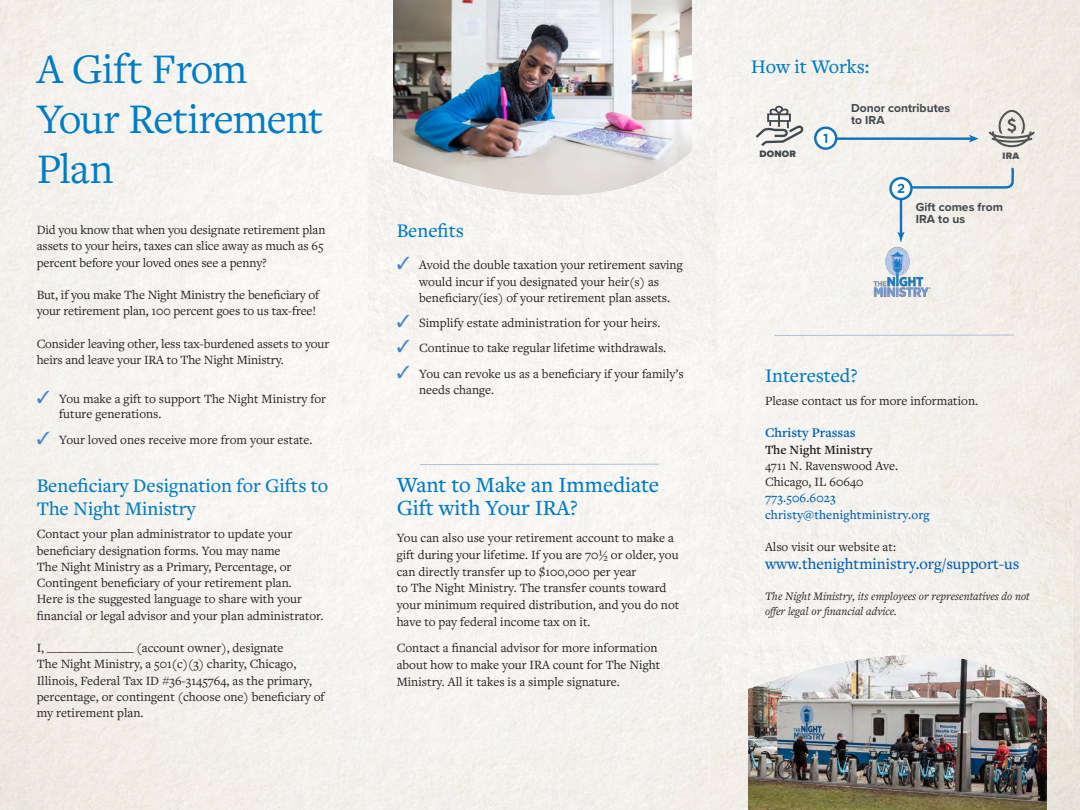
<style>
.page{position:relative;width:1080px;height:810px;background:#fff}
.page>*{position:absolute;margin:0;border:0;box-sizing:border-box;transform-origin:0 0}
.t1{font:43.75px/50px "Freight Text Pro";letter-spacing:-.02em;color:#007cc7}
.t2{font:500 22.5px/22.5px "Freight Text Pro";letter-spacing:-.005em;color:#007cc7}
.t3{font:500 20px/22.5px "Freight Text Pro";letter-spacing:-.005em;color:#007cc7}
.t4{font:500 16.25px "Freight Text Pro";color:#005fb9}
.t5{font:600 13.75px "Freight Text Pro";color:#005fb9}
.t6{font:13.12px/16.2px "Freight Text Pro";color:#231f20}
.t7{font:500 13.12px/16.2px "Freight Text Pro";letter-spacing:.01em;color:#005fb9}
.t8{font:600 13.12px "Freight Text Pro";color:#231f20}
.t9{font:700 12.12px/12.1px "Proxima Nova";color:#42484c}
.t10{font:italic 11.88px/15.2px "Freight Text Pro";color:#231f20}
.t11{font:900 9.62px "Proxima Nova";letter-spacing:.02em;color:#42484c}
.t12{font:900 9.62px "Proxima Nova";color:#515354}
.s1{color:#4686c8}
</style>
<div class="page">
<img style="left:748px;top:735px;width:299px;height:75px">
<img style="left:393px;top:0;width:299px;height:115px">
<img style="left:722px;top:498px;width:350px;height:237px">
<img style="left:368px;top:115px;width:350px;height:237px">
<hr style="left:825px;top:137px;width:148px;height:3px;background:#1072ba">
<svg style="left:969px;top:135px;width:10px;height:8px"></svg>
<svg style="left:814px;top:127px;width:23px;height:23px"></svg>
<svg style="left:889px;top:168px;width:125px;height:73px;background:#e3e7e6"></svg>
<svg style="left:989px;top:110px;width:46px;height:37px;background:#c6c4be"></svg>
<svg style="left:756px;top:106px;width:48px;height:40px"></svg>
<img style="left:870px;top:242px;width:62px;height:55px">
<svg style="left:419px;top:464px;width:241px;height:1px"></svg>
<svg style="left:774px;top:334px;width:241px;height:2px"></svg>
<h1 class="t1" style="left:37px;top:42px;width:212px">A Gift From</h1>
<h3 class="t3" style="left:751px;top:54px;width:120px">How it Works:</h3>
<h1 class="t1" style="left:37px;top:92px;width:288px">Your Retirement<br>Plan</h1>
<p class="t9" style="left:851px;top:102px;width:101px">Donor contributes to IRA</p>
<p class="t11" style="left:760px;top:146px;width:38px">DONOR</p>
<p class="t12" style="left:1003px;top:149px;width:18px">IRA</p>
<p class="t6" style="left:37px;top:221px;width:291px">Did you know that when you designate retirement plan assets to your heirs, taxes can slice away as much as 65 percent before your loved ones see a penny?</p>
<p class="t6" style="left:37px;top:286px;width:284px">But, if you make The Night Ministry the beneficiary of your retirement plan, 100 percent goes to us tax-free!</p>
<p class="t6" style="left:37px;top:335px;width:294px">Consider leaving other, less tax-burdened assets to your heirs and leave your IRA to The Night Ministry.</p>
<p class="t6" style="left:59px;top:390px;width:268px;line-height:15.8px;text-indent:-23px"><span class="s1">✓</span> You make a gift to support The Night Ministry for future generations.</p>
<p class="t6" style="left:37px;top:431px;width:277px"><span class="s1">✓</span> Your loved ones receive more from your estate.</p>
<h3 class="t3" style="left:37px;top:474px;width:293px">Beneficiary Designation for Gifts to<br>The Night Ministry</h3>
<p class="t6" style="left:37px;top:526px;width:288px">Contact your plan administrator to update your beneficiary designation forms. You may name<br>The Night Ministry as a Primary, Percentage, or Contingent beneficiary of your retirement plan.<br>Here is the suggested language to share with your financial or legal advisor and your plan administrator.</p>
<p class="t6" style="left:37px;top:639px;width:290px">I, ______________ (account owner), designate<br>The Night Ministry, a 501(c)(3) charity, Chicago, Illinois, Federal Tax ID #36-3145764, as the primary, percentage, or contingent (choose one) beneficiary of my retirement plan.</p>
<h3 class="t3" style="left:397px;top:218px;width:69px">Benefits</h3>
<p class="t6" style="left:419px;top:256px;width:265px;text-indent:-23px"><span class="s1">✓</span> Avoid the double taxation your retirement saving would incur if you designated your heir(s) as beneficiary(ies) of your retirement plan assets.</p>
<p class="t6" style="left:397px;top:314px;width:265px"><span class="s1">✓</span> Simplify estate administration for your heirs.</p>
<p class="t6" style="left:397px;top:339px;width:271px"><span class="s1">✓</span> Continue to take regular lifetime withdrawals.</p>
<p class="t6" style="left:419px;top:365px;width:266px;text-indent:-23px"><span class="s1">✓</span> You can revoke us as a beneficiary if your family’s needs change.</p>
<h2 class="t2" style="left:397px;top:473px;width:264px">Want to Make an Immediate<br>Gift with Your IRA?</h2>
<p class="t6" style="left:397px;top:529px;width:284px;line-height:16.9px">You can also use your retirement account to make a gift during your lifetime. If you are 70½ or older, you can directly transfer up to $100,000 per year<br>to The Night Ministry. The transfer counts toward your minimum required distribution, and you do not have to pay federal income tax on it.</p>
<p class="t6" style="left:397px;top:639px;width:265px;line-height:16.9px">Contact a financial advisor for more information about how to make your IRA count for The Night<br>Ministry. All it takes is a simple signature.</p>
<p class="t9" style="left:916px;top:201px;width:89px">Gift comes from<br>IRA to us</p>
<h3 class="t3" style="left:765px;top:364px;width:94px">Interested?</h3>
<p class="t6" style="left:765px;top:392px;width:215px">Please contact us for more information.</p>
<p class="t5" style="left:765px;top:424px;width:92px">Christy Prassas</p>
<p class="t8" style="left:765px;top:441px;width:109px">The Night Ministry</p>
<p class="t6" style="left:765px;top:457px;width:135px">4711 N. Ravenswood Ave.<br>Chicago, IL 60640</p>
<p class="t7" style="left:765px;top:490px;width:166px">773.506.6023 christy@thenightministry.org</p>
<p class="t6" style="left:765px;top:538px;width:132px">Also visit our website at:</p>
<p class="t4" style="left:765px;top:553px;width:256px">www.thenightministry.org/support-us</p>
<p class="t10" style="left:765px;top:588px;width:266px">The Night Ministry, its employees or representatives do not offer legal or financial advice.</p>
</div>
